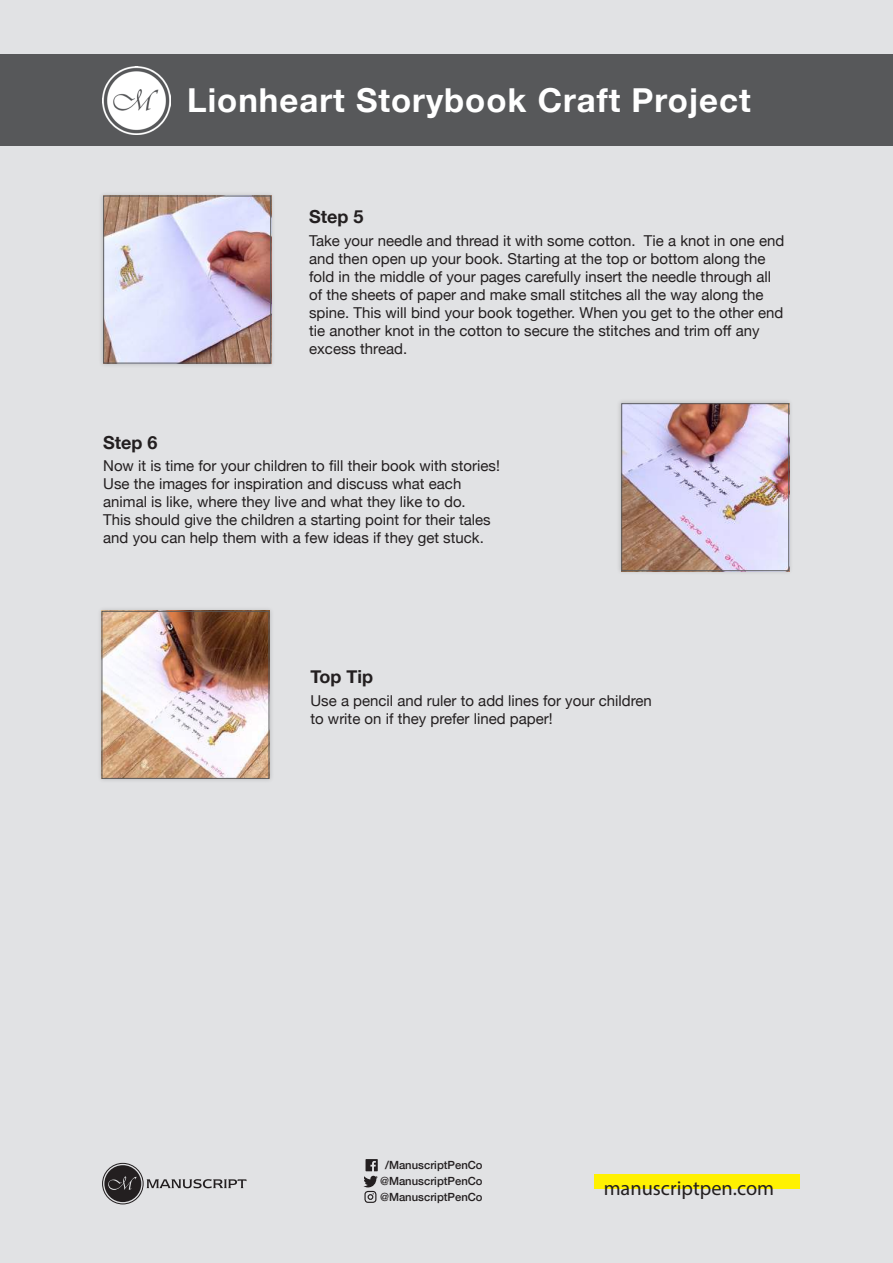
<style>
.page{position:relative;width:893px;height:1263px;background:#e1e2e4}
.page>*{position:absolute;margin:0;border:0;box-sizing:border-box;transform-origin:0 0}
.t1{font:700 33px "Helvetica Neue";letter-spacing:.03em;color:#fff}
.t2{font:24.15px "Myriad Pro";letter-spacing:.03em;color:#fff}
.t3{font:20.25px "Myriad Pro";color:#231f20}
.t4{font:700 18px "Helvetica Neue";color:#231f20}
.t5{font:15px/18px "Helvetica Neue";color:#231f20}
.t6{font:500 11.25px "Helvetica Neue";color:#231f20}
</style>
<div class="page">
<div style="left:594px;top:1174px;width:205px;height:14px;background:#fff101"></div>
<svg style="left:102px;top:1163px;width:145px;height:41px"></svg>
<div style="left:99px;top:191px;width:177px;height:177px;background:#231f20;opacity:.2"></div>
<img style="left:105px;top:198px;width:164px;height:164px">
<div style="left:103px;top:196px;width:168px;height:168px;border:1px solid #57585a"></div>
<svg style="left:363px;top:1159px;width:15px;height:28px"></svg>
<div style="left:364px;top:1191px;width:12px;height:12px;border:1px solid #231f20;border-radius:3px"></div>
<svg style="left:368px;top:1193px;width:6px;height:7px"></svg>
<div style="left:0;top:55px;width:893px;height:91px;background:#57585a"></div>
<img style="left:103px;top:67px;width:67px;height:67px">
<div style="left:616px;top:398px;width:178px;height:178px;background:#231f20;opacity:.2"></div>
<img style="left:623px;top:405px;width:164px;height:164px">
<div style="left:621px;top:403px;width:168px;height:168px;border:1px solid #57585a"></div>
<div style="left:97px;top:606px;width:177px;height:177px;background:#231f20;opacity:.2"></div>
<img style="left:103px;top:613px;width:164px;height:164px">
<div style="left:101px;top:611px;width:168px;height:168px;border:1px solid #57585a"></div>
<h2 class="t2" style="left:271px;top:80px;width:288px">Easter Card Making Project</h2>
<h1 class="t1" style="left:187px;top:74px;width:565px">Lionheart Storybook Craft Project</h1>
<p class="t4" style="left:309px;top:203px;width:56px">Step 5</p>
<p class="t5" style="left:309px;top:232px;width:477px">Take your needle and thread it with some cotton. Tie a knot in one end and then open up your book. Starting at the top or bottom along the fold in the middle of your pages carefully insert the needle through all of the sheets of paper and make small stitches all the way along the spine. This will bind your book together. When you get to the other end tie another knot in the cotton to secure the stitches and trim off any excess thread.</p>
<p class="t4" style="left:103px;top:428px;width:56px">Step 6</p>
<p class="t5" style="left:103px;top:458px;width:398px">Now it is time for your children to fill their book with stories!<br>Use the images for inspiration and discuss what each animal is like, where they live and what they like to do.<br>This should give the children a starting point for their tales and you can help them with a few ideas if they get stuck.</p>
<p class="t4" style="left:310px;top:663px;width:64px">Top Tip</p>
<p class="t5" style="left:310px;top:692px;width:343px">Use a pencil and ruler to add lines for your children to write on if they prefer lined paper!</p>
<p class="t6" style="left:385px;top:1156px;width:99px">/ManuscriptPenCo</p>
<p class="t6" style="left:380px;top:1188px;width:104px">@ManuscriptPenCo</p>
<p class="t6" style="left:380px;top:1172px;width:104px">@ManuscriptPenCo</p>
<h3 class="t3" style="left:604px;top:1176px;width:172px">manuscriptpen.com</h3>
</div>
